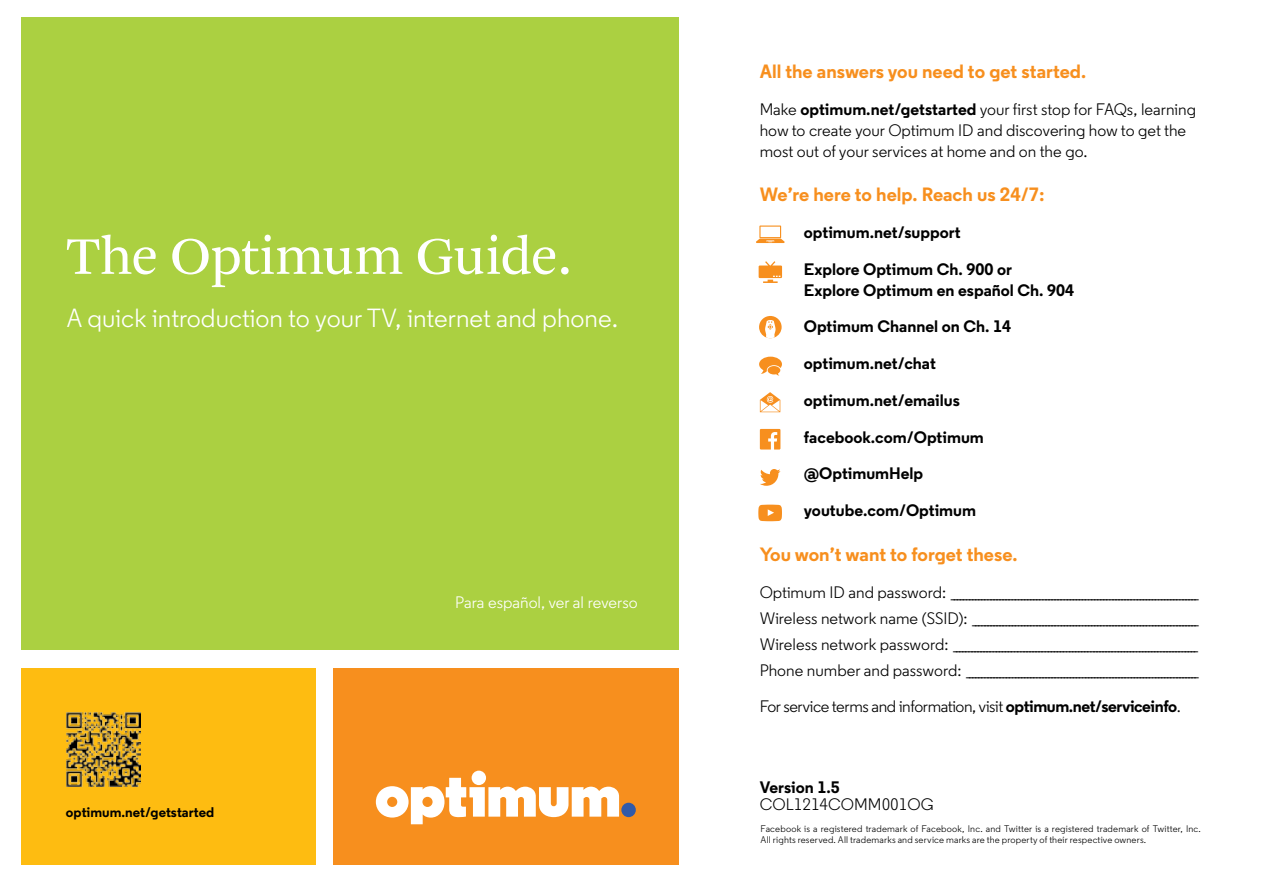
<style>
.page{position:relative;width:1264px;height:882px;background:#fff}
.page>*{position:absolute;margin:0;border:0;box-sizing:border-box;transform-origin:0 0}
.t1{font:55.3px "Arnhem Pro Blond";letter-spacing:-.025em;color:#fff}
.t2{font:26.25px "Regular";color:#fff}
.t3{font:700 19.25px "Regular";color:#f78f1e}
.t4{font:16.62px/26.1px "Regular";color:#000}
.t5{font:700 16.62px/21px "Regular";color:#000}
.t6{font:16.62px "Regular";letter-spacing:-.025em;color:#000}
.t7{font:16.62px "Regular";color:#fff}
.t8{font:700 14px "Regular";color:#000}
.t9{font:9.62px/10.5px "Regular";letter-spacing:.02em;color:#000}
.s1{font-weight:700}
</style>
<div class="page">
<div style="left:21px;top:18px;width:658px;height:632px;background:#abd041"></div>
<div style="left:21px;top:668px;width:295px;height:196px;background:#febc11"></div>
<div style="left:334px;top:668px;width:345px;height:196px;background:#f78f1e"></div>
<div style="left:621px;top:803px;width:15px;height:14px;background:#315aa9;border-radius:50%"></div>
<div style="left:471px;top:771px;width:15px;height:14px;background:#fff;border-radius:50%"></div>
<svg style="left:376px;top:778px;width:243px;height:46px"></svg>
<img style="left:66px;top:713px;width:74px;height:74px">
<svg style="left:760px;top:469px;width:20px;height:17px"></svg>
<svg style="left:760px;top:429px;width:20px;height:21px"></svg>
<svg style="left:759px;top:357px;width:23px;height:19px"></svg>
<svg style="left:758px;top:391px;width:23px;height:22px"></svg>
<svg style="left:760px;top:392px;width:20px;height:20px"></svg>
<svg style="left:756px;top:226px;width:28px;height:17px"></svg>
<svg style="left:758px;top:505px;width:24px;height:16px"></svg>
<svg style="left:758px;top:261px;width:24px;height:22px"></svg>
<svg style="left:759px;top:316px;width:22px;height:22px"></svg>
<h1 class="t1" style="left:66px;top:221px;width:507px">The Optimum Guide.</h1>
<h2 class="t2" style="left:66px;top:302px;width:553px">A quick introduction to your TV, internet and phone.</h2>
<p class="t8" style="left:66px;top:803px;width:150px">optimum.net/getstarted</p>
<p class="t7" style="left:455px;top:593px;width:184px">Para español, ver al reverso</p>
<p class="t3" style="left:759px;top:59px;width:328px">All the answers you need to get started.</p>
<p class="t4" style="left:759px;top:98px;width:438px;line-height:21px">Make <span class="s1">optimum.net/getstarted</span> your first stop for FAQs, learning how to create your Optimum ID and discovering how to get the most out of your services at home and on the go.</p>
<p class="t3" style="left:759px;top:182px;width:286px">We’re here to help. Reach us 24/7:</p>
<p class="t5" style="left:804px;top:221px;width:158px">optimum.net/support</p>
<p class="t5" style="left:804px;top:258px;width:272px">Explore Optimum Ch. 900 or<br>Explore Optimum en español Ch. 904</p>
<p class="t5" style="left:804px;top:316px;width:209px">Optimum Channel on Ch. 14</p>
<p class="t5" style="left:804px;top:353px;width:134px">optimum.net/chat</p>
<p class="t5" style="left:804px;top:389px;width:157px">optimum.net/emailus</p>
<p class="t5" style="left:804px;top:426px;width:181px">facebook.com/Optimum</p>
<p class="t5" style="left:804px;top:463px;width:121px">@OptimumHelp</p>
<p class="t5" style="left:804px;top:500px;width:174px">youtube.com/Optimum</p>
<p class="t3" style="left:759px;top:542px;width:259px">You won’t want to forget these.</p>
<p class="t4" style="left:759px;top:579px;width:442px;text-align:justify">O p t i m u m I D a n d p a s s w o r d : _________________________________________________________________________________ W i r e l e s s n e t w o r k n a m e ( S S I D ) : __________________________________________________________________________ W i r e l e s s n e t w o r k p a s s w o r d : ________________________________________________________________________________ P h o n e n u m b e r a n d p a s s w o r d : ____________________________________________________________________________</p>
<p class="t6" style="left:759px;top:697px;width:422px">For service terms and information, visit <span class="s1">optimum.net/serviceinfo</span>.</p>
<p class="t5" style="left:759px;top:776px;width:81px">Version 1.5</p>
<p class="t4" style="left:759px;top:792px;width:175px">COL1214COMM001OG</p>
<p class="t9" style="left:760px;top:824px;width:442px">Facebook is a registered trademark of Facebook, Inc. and Twitter is a registered trademark of Twitter, Inc.<br>All rights reserved. All trademarks and service marks are the property of their respective owners.</p>
</div>
